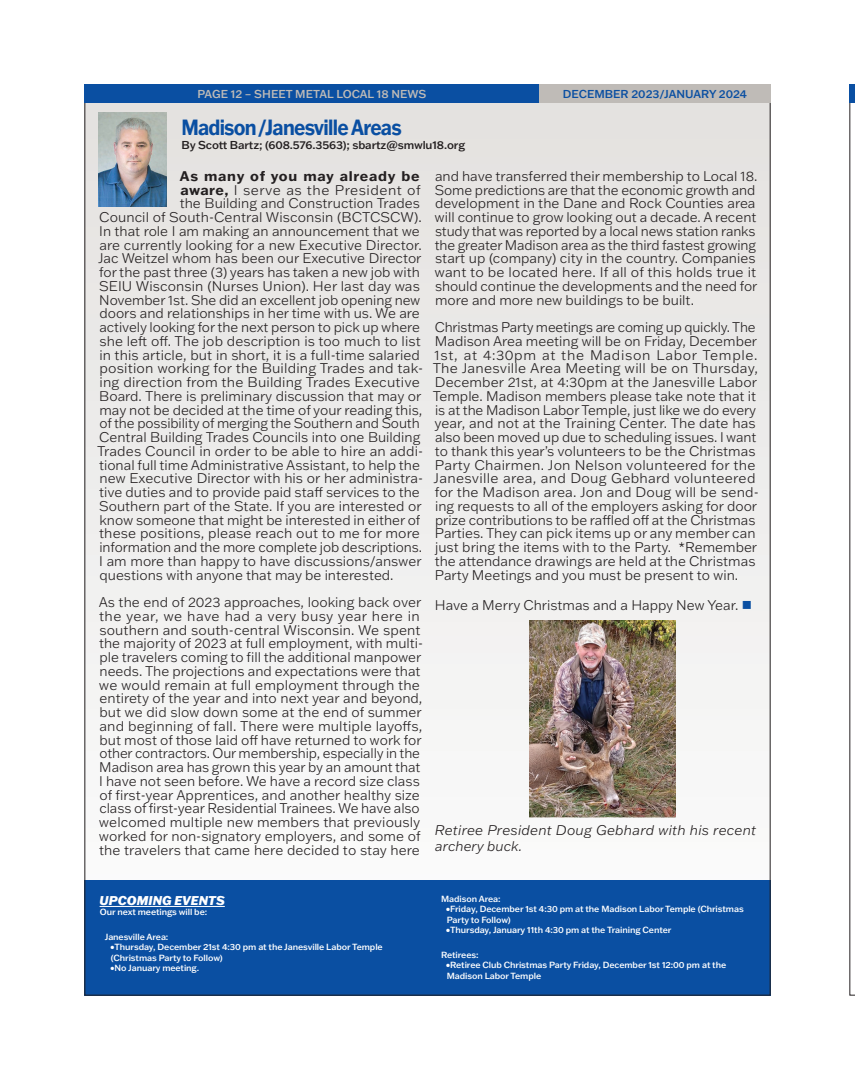
<style>
.page{position:relative;width:855px;height:1080px;background:#fff}
.page>*{position:absolute;margin:0;border:0;box-sizing:border-box;transform-origin:0 0}
.t1{font:700 21.5px "Franklin Gothic ATF";letter-spacing:-.04em;color:#0a4fa2;scale:.87 1}
.t2{font:300 13.75px/13.8px "Franklin Gothic ATF";color:#231f20}
.t3{font:italic 300 13.75px/16.2px "Franklin Gothic ATF";letter-spacing:.01em;color:#231f20}
.t4{font:300 13.75px "Franklin Gothic ATF";letter-spacing:.035em;color:#231f20}
.t5{font:700 13.75px "Franklin Gothic ATF";letter-spacing:.05em;color:#231f20}
.t6{font:italic 800 12.5px "Franklin Gothic ATF";color:#fff}
.t7{font:500 11.25px "Franklin Gothic ATF";letter-spacing:-.01em;color:#231f20}
.t8{font:500 11.25px "Franklin Gothic ATF";color:#bfbbb7}
.t9{font:500 11.25px "Franklin Gothic ATF";color:#0a4fa2}
.t10{font:500 8.75px/10.5px "Franklin Gothic ATF";letter-spacing:-.01em;color:#fff}
.s1{font-weight:700}
.s2{color:#0a4fa2}
</style>
<div class="page">
<div style="left:84px;top:104px;width:687px;height:892px;background:#ededec"></div>
<img style="left:99px;top:112px;width:67px;height:95px">
<div style="left:84px;top:880px;width:687px;height:116px;background:#0a4fa2"></div>
<hr style="left:100px;top:906px;width:125px;height:1px;background:#fff">
<img style="left:530px;top:620px;width:146px;height:198px">
<div style="left:539px;top:84px;width:232px;height:19px;background:#bfbbb7"></div>
<svg style="left:849px;top:103px;width:6px;height:893px"></svg>
<div style="left:849px;top:84px;width:6px;height:19px;background:#0a4fa2"></div>
<div style="left:84px;top:84px;width:455px;height:19px;background:#0a4fa2"></div>
<p class="t8" style="left:197px;top:86px;width:231px">PAGE 12 – SHEET METAL LOCAL 18 NEWS</p>
<p class="t9" style="left:563px;top:86px;width:186px">DECEMBER 2023/JANUARY 2024</p>
<h1 class="t1" style="left:181px;top:113px;width:255px">Madison/Janesville Areas</h1>
<p class="t7" style="left:182px;top:137px;width:285px">By Scott Bartz; (608.576.3563); sbartz@smwlu18.org</p>
<p class="t5" style="left:180px;top:167px;width:241px">As many of you may already be</p>
<p class="t4" style="left:180px;top:181px;width:242px"><span class="s1">aware,</span> I serve as the President of</p>
<p class="t2" style="left:180px;top:196px;width:242px">the Building and Construction Trades</p>
<p class="t2" style="left:99px;top:210px;width:324px">Council of South-Central Wisconsin (BCTCSCW).</p>
<p class="t2" style="left:99px;top:224px;width:322px">In that role I am making an announcement that we</p>
<p class="t2" style="left:99px;top:237px;width:324px">are currently looking for a new Executive Director.</p>
<p class="t2" style="left:98px;top:251px;width:325px">Jac Weitzel whom has been our Executive Director</p>
<p class="t2" style="left:99px;top:265px;width:322px">for the past three (3) years has taken a new job with</p>
<p class="t2" style="left:99px;top:279px;width:322px">SEIU Wisconsin (Nurses Union). Her last day was</p>
<p class="t2" style="left:99px;top:292px;width:323px">November 1st. She did an excellent job opening new</p>
<p class="t2" style="left:99px;top:306px;width:322px">doors and relationships in her time with us. We are</p>
<p class="t2" style="left:99px;top:320px;width:322px">actively looking for the next person to pick up where</p>
<p class="t2" style="left:99px;top:334px;width:323px">she left off. The job description is too much to list</p>
<p class="t2" style="left:100px;top:347px;width:322px">in this article, but in short, it is a full-time salaried</p>
<p class="t2" style="left:100px;top:361px;width:325px">position working for the Building Trades and tak-</p>
<p class="t2" style="left:100px;top:375px;width:322px">ing direction from the Building Trades Executive</p>
<p class="t2" style="left:99px;top:389px;width:324px">Board. There is preliminary discussion that may or</p>
<p class="t2" style="left:100px;top:402px;width:324px">may not be decided at the time of your reading this,</p>
<p class="t2" style="left:100px;top:416px;width:322px">of the possibility of merging the Southern and South</p>
<p class="t2" style="left:99px;top:430px;width:323px">Central Building Trades Councils into one Building</p>
<p class="t2" style="left:97px;top:444px;width:328px">Trades Council in order to be able to hire an addi-</p>
<p class="t2" style="left:99px;top:457px;width:322px">tional full time Administrative Assistant, to help the</p>
<p class="t2" style="left:100px;top:471px;width:325px">new Executive Director with his or her administra-</p>
<p class="t2" style="left:99px;top:485px;width:322px">tive duties and to provide paid staff services to the</p>
<p class="t2" style="left:99px;top:499px;width:324px">Southern part of the State. If you are interested or</p>
<p class="t2" style="left:100px;top:512px;width:323px">know someone that might be interested in either of</p>
<p class="t2" style="left:99px;top:526px;width:322px">these positions, please reach out to me for more</p>
<p class="t2" style="left:100px;top:540px;width:324px">information and the more complete job descriptions.</p>
<p class="t2" style="left:99px;top:554px;width:324px">I am more than happy to have discussions/answer</p>
<p class="t2" style="left:99px;top:567px;width:296px">questions with anyone that may be interested.</p>
<p class="t2" style="left:99px;top:595px;width:326px">As the end of 2023 approaches, looking back over the year, we have had a very busy year here in southern and south-central Wisconsin. We spent the majority of 2023 at full employment, with multi&shy;ple travelers coming to fill the additional manpower needs. The projections and expectations were that we would remain at full employment through the entirety of the year and into next year and beyond, but we did slow down some at the end of summer and beginning of fall. There were multiple layoffs, but most of those laid off have returned to work for other contractors. Our membership, especially in the Madison area has grown this year by an amount that I have not seen before. We have a record size class of first-year Apprentices, and another healthy size class of first-year Residential Trainees. We have also welcomed multiple new members that previously worked for non-signatory employers, and some of the travelers that came here decided to stay here</p>
<p class="t2" style="left:435px;top:169px;width:324px">and have transferred their membership to Local 18.<br>Some predictions are that the economic growth and development in the Dane and Rock Counties area will continue to grow looking out a decade. A recent study that was reported by a local news station ranks the greater Madison area as the third fastest growing start up (company) city in the country. Companies want to be located here. If all of this holds true it should continue the developments and the need for more and more new buildings to be built.</p>
<p class="t2" style="left:433px;top:320px;width:328px">Christmas Party meetings are coming up quickly. The Madison Area meeting will be on Friday, December 1st, at 4:30pm at the Madison Labor Temple.<br>The Janesville Area Meeting will be on Thursday, December 21st, at 4:30pm at the Janesville Labor Temple. Madison members please take note that it is at the Madison Labor Temple, just like we do every year, and not at the Training Center. The date has also been moved up due to scheduling issues. I want to thank this year’s volunteers to be the Christmas Party Chairmen. Jon Nelson volunteered for the Janesville area, and Doug Gebhard volunteered for the Madison area. Jon and Doug will be send&shy;ing requests to all of the employers asking for door prize contributions to be raffled off at the Christmas Parties. They can pick items up or any member can just bring the items with to the Party. *Remember the attendance drawings are held at the Christmas Party Meetings and you must be present to win.</p>
<p class="t2" style="left:435px;top:597px;width:319px">Have a Merry Christmas and a Happy New Year. <span class="s2">■</span></p>
<p class="t3" style="left:435px;top:821px;width:323px">Retiree President Doug Gebhard with his recent archery buck.</p>
<p class="t6" style="left:100px;top:892px;width:127px">UPCOMING EVENTS</p>
<p class="t10" style="left:100px;top:907px;width:109px">Our next meetings will be:</p>
<p class="t10" style="left:105px;top:931px;width:65px">Janesville Area:</p>
<p class="t10" style="left:110px;top:941px;width:274px">•Thursday, December 21st 4:30 pm at the Janesville Labor Temple (Christmas Party to Follow)</p>
<p class="t10" style="left:110px;top:962px;width:91px">•No January meeting.</p>
<p class="t10" style="left:441px;top:893px;width:61px">Madison Area:</p>
<p class="t10" style="left:446px;top:904px;width:300px">•Friday, December 1st 4:30 pm at the Madison Labor Temple (Christmas<br>Party to Follow)</p>
<p class="t10" style="left:446px;top:925px;width:227px">•Thursday, January 11th 4:30 pm at the Training Center</p>
<p class="t10" style="left:441px;top:949px;width:39px">Retirees:</p>
<p class="t10" style="left:446px;top:960px;width:282px">•Retiree Club Christmas Party Friday, December 1st 12:00 pm at the<br>Madison Labor Temple</p>
</div>
